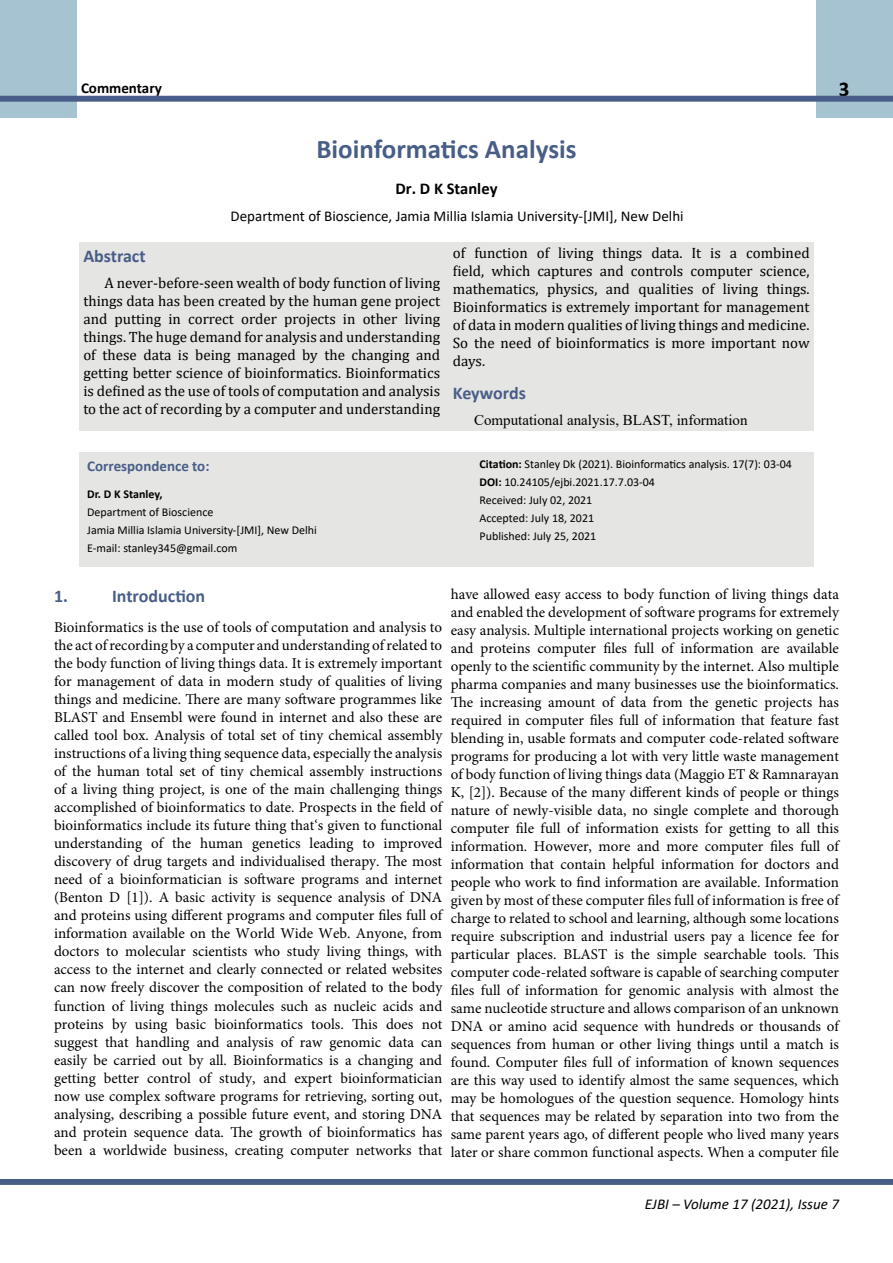
<style>
.page{position:relative;width:893px;height:1263px;background:#fff}
.page>*{position:absolute;margin:0;border:0;box-sizing:border-box;transform-origin:0 0}
.t1{font:700 27px "Calibri";color:#495e87}
.t2{font:700 21px "Calibri";color:#000}
.t3{font:700 18px "Calibri";color:#495e87}
.t4{font:700 16.5px "Calibri";color:#000}
.t5{font:15px/18px "Minion Pro";color:#000;text-align:justify}
.t6{font:15px/18px "Cambria";color:#000;text-align:justify}
.t7{font:15px "Calibri";color:#000}
.t8{font:15px "Times New Roman";color:#000}
.t9{font:italic 15px "Calibri";color:#000}
.t10{font:700 15px "Calibri";color:#495e87}
.t11{font:700 15px "Calibri";color:#000}
.t12{font:12px/18px "Calibri";color:#000}
.t13{font:700 12px "Calibri";color:#000}
.s1{font-weight:700}
</style>
<div class="page">
<div style="left:0;top:1179px;width:893px;height:6px;background:#485e88"></div>
<div style="left:0;top:0;width:76px;height:118px;background:#a5c3d1"></div>
<div style="left:816px;top:0;width:77px;height:118px;background:#a5c3d1"></div>
<div style="left:0;top:96px;width:893px;height:6px;background:#485e88"></div>
<div style="left:79px;top:242px;width:735px;height:189px;background:#e5e5e4"></div>
<div style="left:79px;top:452px;width:735px;height:115px;background:#e5e5e4"></div>
<p class="t11" style="left:81px;top:77px;width:82px">Commentary</p>
<h2 class="t2" style="left:839px;top:74px;width:12px">3</h2>
<h1 class="t1" style="left:316px;top:130px;width:262px">Bioinformatics Analysis</h1>
<p class="t4" style="left:395px;top:177px;width:103px">Dr. D K Stanley</p>
<p class="t7" style="left:231px;top:206px;width:455px">Department of Bioscience, Jamia Millia Islamia University-[JMI], New Delhi</p>
<p class="t3" style="left:83px;top:243px;width:64px">Abstract</p>
<p class="t6" style="left:83px;top:274px;width:358px;text-indent:21px">A never-before-seen wealth of body function of living things data has been created by the human gene project and putting in correct order projects in other living things. The huge demand for analysis and understanding of these data is being managed by the changing and getting better science of bioinformatics. Bioinformatics is defined as the use of tools of computation and analysis to the act of recording by a computer and understanding</p>
<p class="t10" style="left:87px;top:456px;width:124px">Correspondence to:</p>
<p class="t13" style="left:87px;top:485px;width:77px">Dr. D K Stanley,</p>
<p class="t12" style="left:87px;top:503px;width:231px">Department of Bioscience<br>Jamia Millia Islamia University-[JMI], New Delhi<br>E-mail: stanley345@gmail.com</p>
<p class="t6" style="left:453px;top:244px;width:358px">of function of living things data. It is a combined field, which captures and controls computer science, mathematics, physics, and qualities of living things.<br>Bioinformatics is extremely important for management of data in modern qualities of living things and medicine.<br>So the need of bioinformatics is more important now days.</p>
<p class="t3" style="left:453px;top:380px;width:75px">Keywords</p>
<p class="t8" style="left:474px;top:410px;width:275px">Computational analysis, BLAST, information</p>
<p class="t12" style="left:480px;top:454px;width:314px"><span class="s1">Citation:</span> Stanley Dk (2021). Bioinformatics analysis. 17(7): 03-04<br><span class="s1">DOI:</span> 10.24105/ejbi.2021.17.7.03-04<br>Received: July 02, 2021<br>Accepted: July 18, 2021<br>Published: July 25, 2021</p>
<p class="t5" style="left:451px;top:585px;width:390px">have allowed easy access to body function of living things data and enabled the development of software programs for extremely easy analysis. Multiple international projects working on genetic and proteins computer files full of information are available openly to the scientific community by the internet. Also multiple pharma companies and many businesses use the bioinformatics.<br>The increasing amount of data from the genetic projects has required in computer files full of information that feature fast blending in, usable formats and computer code-related software programs for producing a lot with very little waste management of body function of living things data (Maggio ET &amp; Ramnarayan K, [2]). Because of the many different kinds of people or things nature of newly-visible data, no single complete and thorough computer file full of information exists for getting to all this information. However, more and more computer files full of information that contain helpful information for doctors and people who work to find information are available. Information given by most of these computer files full of information is free of charge to related to school and learning, although some locations require subscription and industrial users pay a licence fee for particular places. BLAST is the simple searchable tools. This computer code-related software is capable of searching computer files full of information for genomic analysis with almost the same nucleotide structure and allows comparison of an unknown DNA or amino acid sequence with hundreds or thousands of sequences from human or other living things until a match is found. Computer files full of information of known sequences are this way used to identify almost the same sequences, which may be homologues of the question sequence. Homology hints that sequences may be related by separation into two from the same parent years ago, of different people who lived many years later or share common functional aspects. When a computer file</p>
<p class="t3" style="left:54px;top:583px;width:15px">1.</p>
<p class="t3" style="left:112px;top:583px;width:95px">Introduction</p>
<p class="t5" style="left:54px;top:619px;width:390px">Bioinformatics is the use of tools of computation and analysis to the act of recording by a computer and understanding of related to the body function of living things data. It is extremely important for management of data in modern study of qualities of living things and medicine. There are many software programmes like BLAST and Ensembl were found in internet and also these are called tool box. Analysis of total set of tiny chemical assembly instructions of a living thing sequence data, especially the analysis of the human total set of tiny chemical assembly instructions of a living thing project, is one of the main challenging things accomplished of bioinformatics to date. Prospects in the field of bioinformatics include its future thing that‘s given to functional understanding of the human genetics leading to improved discovery of drug targets and individualised therapy. The most need of a bioinformatician is software programs and internet (Benton D [1]). A basic activity is sequence analysis of DNA and proteins using different programs and computer files full of information available on the World Wide Web. Anyone, from doctors to molecular scientists who study living things, with access to the internet and clearly connected or related websites can now freely discover the composition of related to the body function of living things molecules such as nucleic acids and proteins by using basic bioinformatics tools. This does not suggest that handling and analysis of raw genomic data can easily be carried out by all. Bioinformatics is a changing and getting better control of study, and expert bioinformatician now use complex software programs for retrieving, sorting out, analysing, describing a possible future event, and storing DNA and protein sequence data. The growth of bioinformatics has been a worldwide business, creating computer networks that</p>
<p class="t9" style="left:645px;top:1193px;width:196px">EJBI – Volume 17 (2021), Issue 7</p>
</div>
